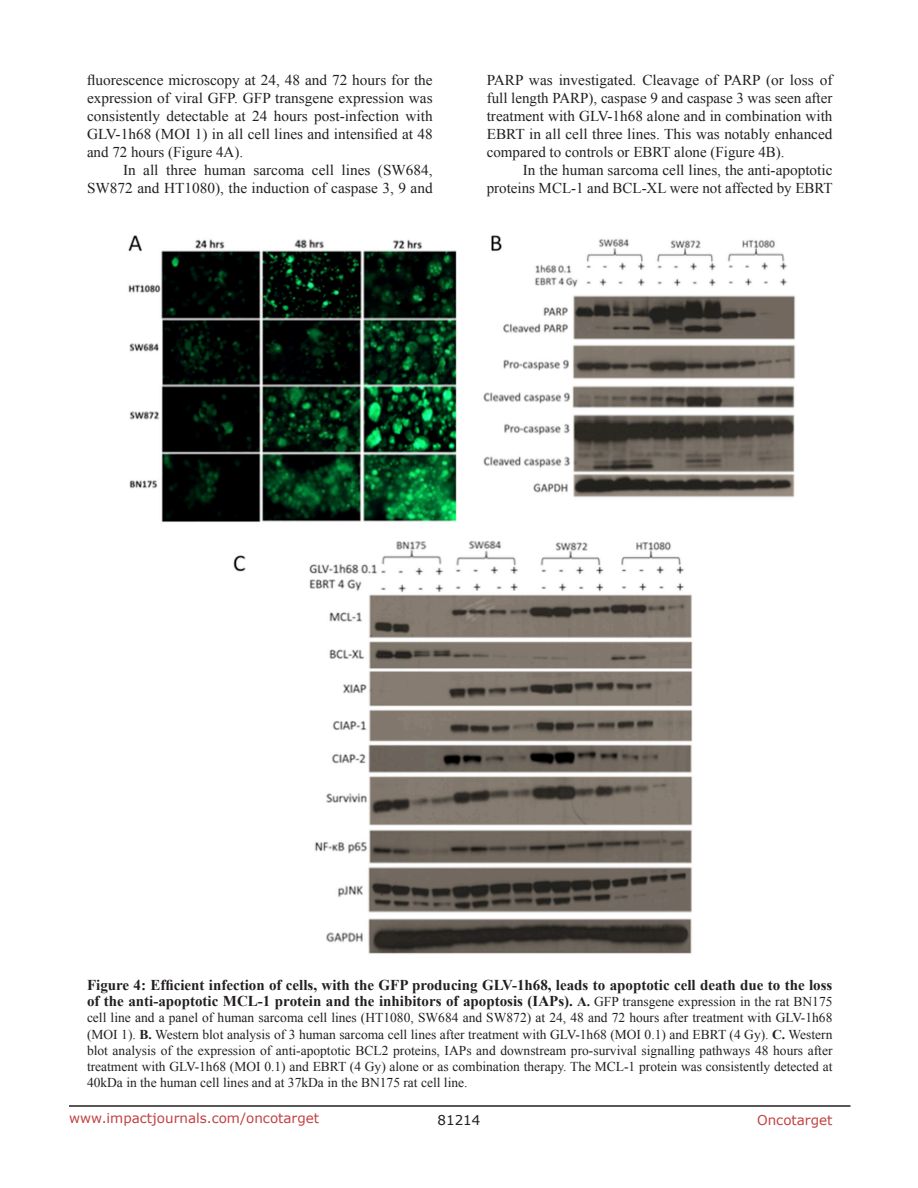
<style>
.page{position:relative;width:918px;height:1188px;background:#fff}
.page>*{position:absolute;margin:0;border:0;box-sizing:border-box;transform-origin:0 0}
.BodyText{font:15px/18px "Times New Roman";color:#231f20;text-align:justify}
.figuretext{font:700 15px/16.2px "Times New Roman";color:#231f20}
.figuretext-2{font:13.5px/16.2px "Times New Roman";color:#231f20;text-align:justify}
.t1{font:13.5px "Verdana";color:#c24141}
.t2{font:13.5px "Verdana";color:#231f20}
.s1{font-size:13.5px}
.s2{font-weight:400;font-size:13.5px}
.s3{font-weight:700}
</style>
<div class="page">
<hr style="left:69px;top:1105px;width:781px;height:2px;background:#231f20">
<img style="left:128px;top:235px;width:668px;height:719px">
<p class="BodyText" style="left:87px;top:71px;width:347px">fluorescence microscopy at 24, 48 and 72 hours for the expression of viral GFP. GFP transgene expression was consistently detectable at 24 hours post-infection with GLV-1h68 (MOI 1) in all cell lines and intensified at 48 and 72 hours (Figure 4A).</p>
<p class="BodyText" style="left:87px;top:161px;width:347px;text-align:right">In all three human sarcoma cell lines (SW684,<br>SW872 and HT1080), the induction of caspase 3, 9 and</p>
<p class="BodyText" style="left:487px;top:71px;width:347px">PARP was investigated. Cleavage of PARP (or loss of full length PARP), caspase 9 and caspase 3 was seen after treatment with GLV-1h68 alone and in combination with EBRT in all cell three lines. This was notably enhanced compared to controls or EBRT alone (Figure 4B).</p>
<p class="BodyText" style="left:487px;top:161px;width:348px;text-align:right">In the human sarcoma cell lines, the anti-apoptotic proteins MCL-1 and BCL-XL were not affected by EBRT</p>
<p class="figuretext" style="left:87px;top:977px;width:747px">Figure 4: Efficient infection of cells, with the GFP producing GLV-1h68, leads to apoptotic cell death due to the loss of the anti-apoptotic MCL-1 protein and the inhibitors of apoptosis (IAPs). <span class="s1">A.</span> <span class="s2">GFP transgene expression in the rat BN175</span></p>
<p class="figuretext-2" style="left:87px;top:1010px;width:747px">cell line and a panel of human sarcoma cell lines (HT1080, SW684 and SW872) at 24, 48 and 72 hours after treatment with GLV-1h68 (MOI 1). <span class="s3">B.</span> Western blot analysis of 3 human sarcoma cell lines after treatment with GLV-1h68 (MOI 0.1) and EBRT (4 Gy). <span class="s3">C.</span> Western blot analysis of the expression of anti-apoptotic BCL2 proteins, IAPs and downstream pro-survival signalling pathways 48 hours after treatment with GLV-1h68 (MOI 0.1) and EBRT (4 Gy) alone or as combination therapy. The MCL-1 protein was consistently detected at 40kDa in the human cell lines and at 37kDa in the BN175 rat cell line.</p>
<p class="t1" style="left:69px;top:1109px;width:252px">www.impactjournals.com/oncotarget</p>
<p class="t2" style="left:438px;top:1111px;width:44px">81214</p>
<p class="t1" style="left:757px;top:1111px;width:77px">Oncotarget</p>
</div>
